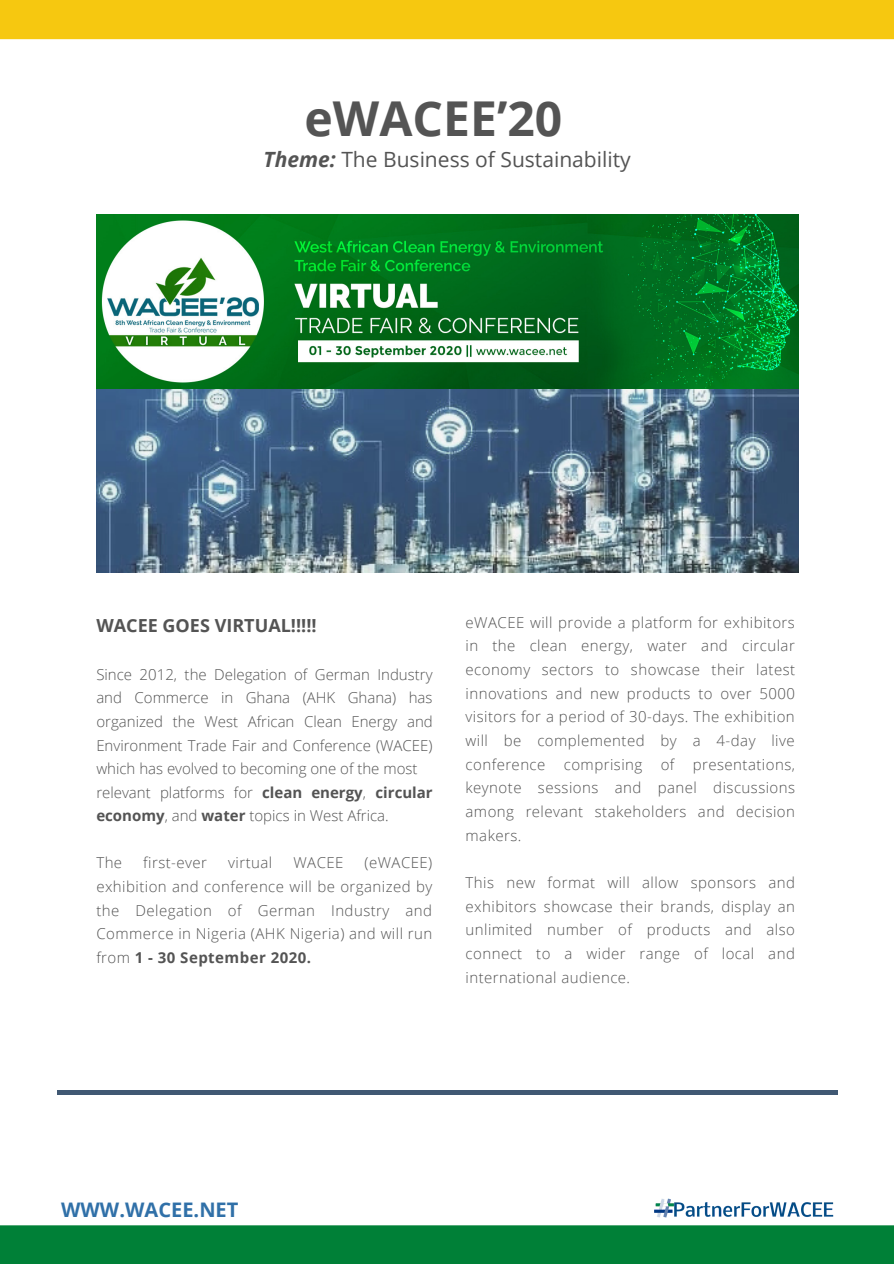
<style>
.page{position:relative;width:894px;height:1264px;background:#fff}
.page>*{position:absolute;margin:0;border:0;box-sizing:border-box;transform-origin:0 0}
.t1{font:700 48px "Open Sans";color:#545454}
.t2{font:21px "Open Sans";color:#545454}
.t3{font:700 20.1px "Open Sans";color:#3070a8}
.t4{font:700 18px "Open Sans";color:#545454}
.t5{font:300 15px/23.7px "Open Sans";color:#545454;text-align:justify}
.t6{font:300 15px "Open Sans";letter-spacing:.03em;color:#545454}
.s1{font-weight:700;font-style:italic}
.s2{font-weight:700}
</style>
<div class="page">
<div style="left:0;top:1225px;width:893px;height:38px;background:#008037"></div>
<div style="left:0;top:0;width:893px;height:39px;background:#f6c810"></div>
<hr style="left:57px;top:1090px;width:780px;height:4px;background:#405873">
<img style="left:654px;top:1198px;width:180px;height:20px">
<img style="left:96px;top:389px;width:702px;height:183px">
<img style="left:96px;top:214px;width:702px;height:175px">
<h1 class="t1" style="left:304px;top:85px;width:259px">eWACEE’20</h1>
<h2 class="t2" style="left:263px;top:144px;width:368px"><span class="s1">Theme:</span> The Business of Sustainability</h2>
<p class="t4" style="left:96px;top:612px;width:222px">WACEE GOES VIRTUAL!!!!!</p>
<p class="t5" style="left:96px;top:662px;width:338px;text-align:left">Since 2012, the Delegation of German Industry and Commerce in Ghana (AHK Ghana) has organized the West African Clean Energy and Environment Trade Fair and Conference (WACEE) which has evolved to becoming one of the most relevant platforms for <span class="s2">clean energy</span>, <span class="s2">circular economy</span>, and <span class="s2">water</span> topics in West Africa.</p>
<p class="t5" style="left:96px;top:850px;width:27px">The</p>
<p class="t6" style="left:143px;top:852px;width:65px">first-ever</p>
<p class="t6" style="left:228px;top:852px;width:46px">virtual</p>
<p class="t5" style="left:293px;top:850px;width:52px">WACEE</p>
<p class="t5" style="left:96px;top:850px;width:337px;text-indent:268px">(eWACEE) exhibition and conference will be organized by the Delegation of German Industry and Commerce in Nigeria (AHK Nigeria) and will run from <span class="s2">1 - 30 September 2020.</span></p>
<p class="t5" style="left:465px;top:610px;width:331px">eWACEE will provide a platform for exhibitors in the clean energy, water and circular economy sectors to showcase their latest innovations and new products to over 5000 visitors for a period of 30-days. The exhibition will be complemented by a 4-day live conference comprising of presentations, keynote sessions and panel discussions among relevant stakeholders and decision makers.</p>
<p class="t5" style="left:465px;top:870px;width:331px">This new format will allow sponsors and exhibitors showcase their brands, display an unlimited number of products and also connect to a wider range of local and international audience.</p>
<h3 class="t3" style="left:61px;top:1194px;width:179px">WWW.WACEE.NET</h3>
</div>
